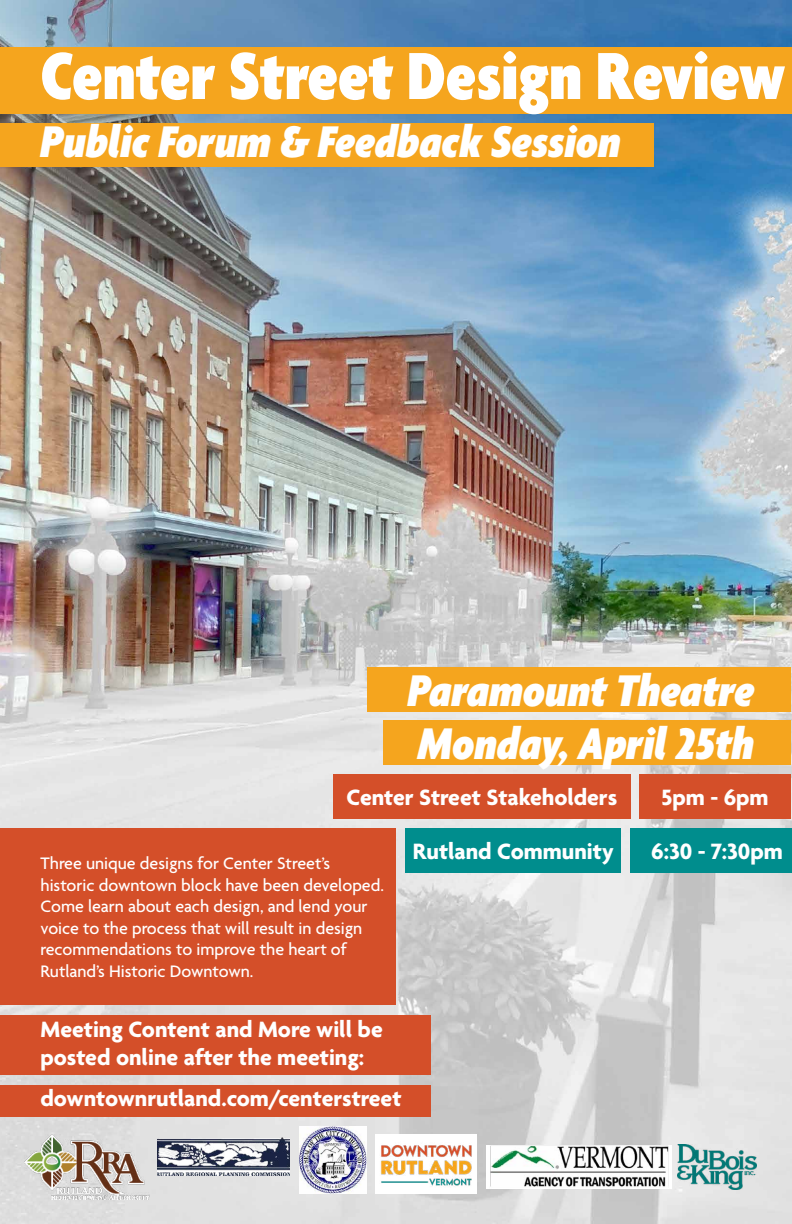
<style>
.page{position:relative;width:792px;height:1224px;background:#fff}
.page>*{position:absolute;margin:0;border:0;box-sizing:border-box;transform-origin:0 0}
.t1{font:900 condensed 72px "Agenda";color:#fff}
.t2{font:italic 900 condensed 48px "Agenda";color:#fff}
.t3{font:700 24px/28.8px "Agenda";color:#fff}
.t4{font:500 18px/21.6px "Agenda";color:#fff}
</style>
<div class="page">
<img style="left:0;top:0;width:792px;height:1224px">
<div style="left:0;top:48px;width:792px;height:66px;background:#f5a51e"></div>
<div style="left:0;top:123px;width:654px;height:43px;background:#f5a51e"></div>
<img style="left:486px;top:1145px;width:185px;height:44px">
<img style="left:300px;top:1126px;width:66px;height:67px">
<img style="left:157px;top:1138px;width:132px;height:38px">
<img style="left:375px;top:1134px;width:102px;height:60px">
<img style="left:678px;top:1144px;width:78px;height:46px">
<div style="left:383px;top:720px;width:407px;height:45px;background:#f5a51e"></div>
<div style="left:367px;top:667px;width:423px;height:45px;background:#f5a51e"></div>
<div style="left:333px;top:774px;width:298px;height:45px;background:#d44f29"></div>
<div style="left:639px;top:774px;width:151px;height:45px;background:#d44f29"></div>
<div style="left:0;top:828px;width:396px;height:177px;background:#d44f29"></div>
<div style="left:0;top:1085px;width:431px;height:31px;background:#d44f29"></div>
<div style="left:0;top:1015px;width:431px;height:60px;background:#d44f29"></div>
<div style="left:406px;top:828px;width:215px;height:45px;background:#008d8d"></div>
<div style="left:631px;top:828px;width:161px;height:45px;background:#008d8d"></div>
<img style="left:24px;top:1134px;width:126px;height:66px">
<h1 class="t1" style="left:40px;top:37px;width:746px">Center Street Design Review</h1>
<h2 class="t2" style="left:40px;top:116px;width:582px">Public Forum &amp; Feedback Session</h2>
<h2 class="t2" style="left:408px;top:664px;width:348px">Paramount Theatre</h2>
<h2 class="t2" style="left:418px;top:718px;width:338px">Monday, April 25th</h2>
<h3 class="t3" style="left:346px;top:785px;width:272px">Center Street Stakeholders</h3>
<h3 class="t3" style="left:661px;top:785px;width:109px">5pm - 6pm</h3>
<p class="t4" style="left:40px;top:854px;width:345px">Three unique designs for Center Street’s historic downtown block have been developed.<br>Come learn about each design, and lend your voice to the process that will result in design recommendations to improve the heart of Rutland’s Historic Downtown.</p>
<h3 class="t3" style="left:413px;top:839px;width:202px">Rutland Community</h3>
<h3 class="t3" style="left:651px;top:839px;width:133px">6:30 - 7:30pm</h3>
<h3 class="t3" style="left:40px;top:1016px;width:344px">Meeting Content and More will be posted online after the meeting:</h3>
<h3 class="t3" style="left:40px;top:1086px;width:363px">downtownrutland.com/centerstreet</h3>
</div>
